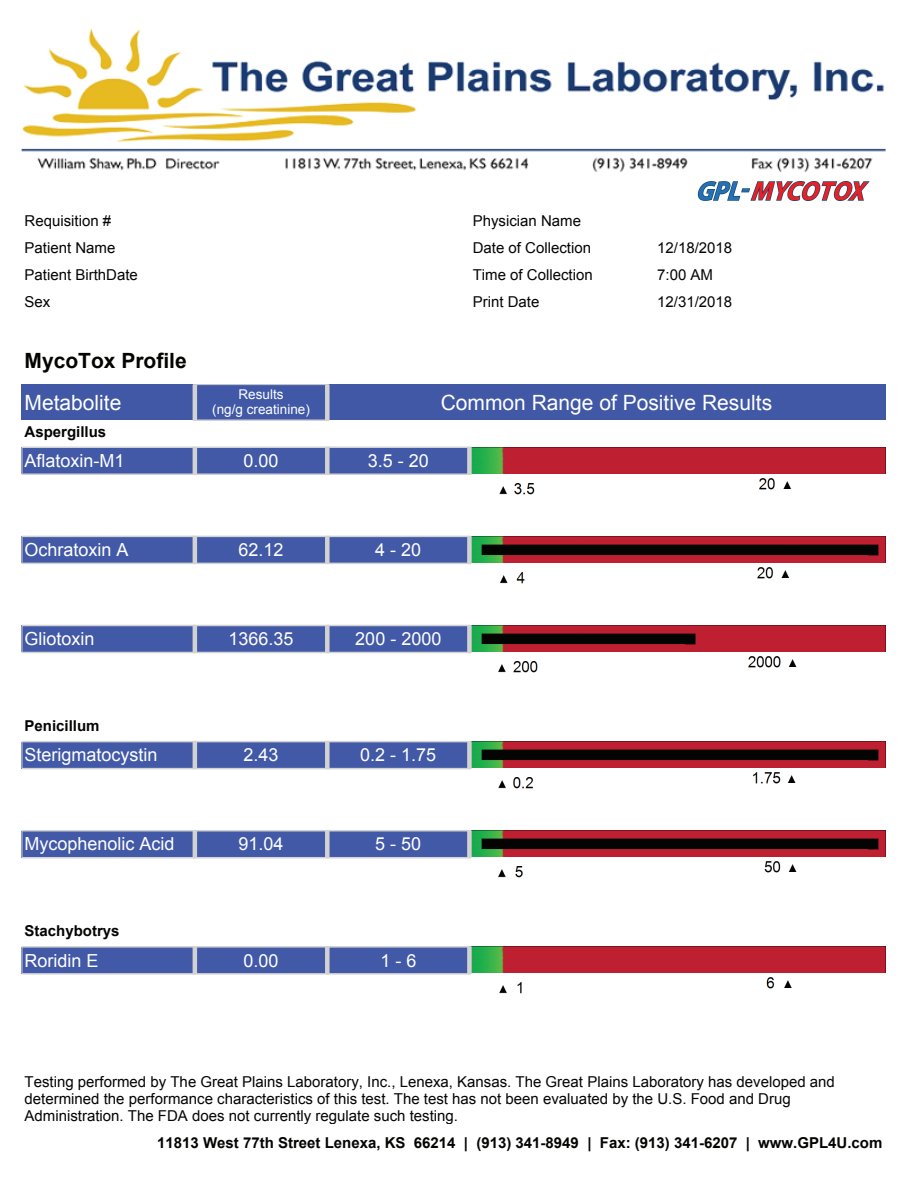
<style>
.page{position:relative;width:918px;height:1188px;background:#fff}
.page>*{position:absolute;margin:0;border:0;box-sizing:border-box;transform-origin:0 0}
.t1{font:21px "Arial";color:#fff}
.t2{font:700 21px "Arial";color:#040503}
.t3{font:18px "Arial";color:#fff}
.t4{font:15px/16.8px "Arial";color:#040503}
.t5{font:700 15px "Arial";color:#040503}
.t6{font:13.5px/15px "Arial";color:#fff;text-align:center}
</style>
<div class="page">
<div style="left:22px;top:384px;width:173px;height:36px;background:#4158a7"></div>
<div style="left:195px;top:384px;width:132px;height:36px;background:#4158a7"></div>
<div style="left:327px;top:384px;width:559px;height:36px;background:#4158a7"></div>
<div style="left:22px;top:447px;width:173px;height:27px;background:#4259a7"></div>
<div style="left:195px;top:447px;width:132px;height:27px;background:#4259a7"></div>
<div style="left:327px;top:447px;width:142px;height:27px;background:#4259a7"></div>
<img style="left:472px;top:447px;width:414px;height:27px">
<div style="left:22px;top:536px;width:173px;height:27px;background:#4259a7"></div>
<div style="left:195px;top:536px;width:132px;height:27px;background:#4259a7"></div>
<div style="left:327px;top:536px;width:142px;height:27px;background:#4259a7"></div>
<img style="left:472px;top:536px;width:414px;height:27px">
<div style="left:22px;top:625px;width:173px;height:27px;background:#4259a7"></div>
<div style="left:195px;top:625px;width:132px;height:27px;background:#4259a7"></div>
<div style="left:327px;top:625px;width:142px;height:27px;background:#4259a7"></div>
<img style="left:472px;top:625px;width:414px;height:27px">
<div style="left:22px;top:742px;width:173px;height:27px;background:#4259a7"></div>
<div style="left:195px;top:742px;width:132px;height:27px;background:#4259a7"></div>
<div style="left:327px;top:742px;width:142px;height:27px;background:#4259a7"></div>
<img style="left:472px;top:742px;width:414px;height:26px">
<div style="left:22px;top:831px;width:173px;height:27px;background:#4259a7"></div>
<div style="left:195px;top:831px;width:132px;height:27px;background:#4259a7"></div>
<div style="left:327px;top:831px;width:142px;height:27px;background:#4259a7"></div>
<img style="left:472px;top:831px;width:414px;height:26px">
<div style="left:22px;top:947px;width:173px;height:27px;background:#4259a7"></div>
<div style="left:195px;top:947px;width:132px;height:27px;background:#4259a7"></div>
<div style="left:327px;top:947px;width:142px;height:27px;background:#4259a7"></div>
<img style="left:472px;top:947px;width:414px;height:26px">
<hr style="left:193px;top:384px;width:136px;height:1px;background:#d3d2d2">
<hr style="left:193px;top:385px;width:4px;height:35px;background:#d3d2d2">
<hr style="left:193px;top:420px;width:136px;height:1px;background:#d3d2d2">
<div style="left:325px;top:385px;width:5px;height:35px;background:#d3d2d2"></div>
<hr style="left:22px;top:447px;width:173px;height:1px;background:#d3d2d2">
<svg style="left:22px;top:448px;width:1px;height:26px"></svg>
<hr style="left:22px;top:474px;width:173px;height:1px;background:#d3d2d2">
<hr style="left:193px;top:447px;width:136px;height:1px;background:#d3d2d2">
<hr style="left:193px;top:447px;width:4px;height:27px;background:#d3d2d2">
<hr style="left:193px;top:474px;width:136px;height:1px;background:#d3d2d2">
<div style="left:325px;top:447px;width:5px;height:27px;background:#d3d2d2"></div>
<hr style="left:327px;top:447px;width:144px;height:1px;background:#d3d2d2">
<hr style="left:327px;top:474px;width:144px;height:1px;background:#d3d2d2">
<div style="left:467px;top:447px;width:5px;height:27px;background:#d3d2d2"></div>
<hr style="left:22px;top:536px;width:173px;height:1px;background:#d3d2d2">
<svg style="left:22px;top:537px;width:1px;height:26px"></svg>
<hr style="left:22px;top:563px;width:173px;height:1px;background:#d3d2d2">
<hr style="left:193px;top:536px;width:136px;height:1px;background:#d3d2d2">
<hr style="left:193px;top:536px;width:4px;height:28px;background:#d3d2d2">
<hr style="left:193px;top:563px;width:136px;height:1px;background:#d3d2d2">
<div style="left:325px;top:536px;width:5px;height:28px;background:#d3d2d2"></div>
<hr style="left:327px;top:536px;width:144px;height:1px;background:#d3d2d2">
<hr style="left:327px;top:563px;width:144px;height:1px;background:#d3d2d2">
<div style="left:467px;top:536px;width:5px;height:28px;background:#d3d2d2"></div>
<hr style="left:22px;top:625px;width:173px;height:1px;background:#d3d2d2">
<svg style="left:22px;top:626px;width:1px;height:26px"></svg>
<hr style="left:22px;top:652px;width:173px;height:1px;background:#d3d2d2">
<hr style="left:193px;top:625px;width:136px;height:1px;background:#d3d2d2">
<hr style="left:193px;top:625px;width:4px;height:28px;background:#d3d2d2">
<hr style="left:193px;top:652px;width:136px;height:1px;background:#d3d2d2">
<div style="left:325px;top:625px;width:5px;height:28px;background:#d3d2d2"></div>
<hr style="left:327px;top:625px;width:144px;height:1px;background:#d3d2d2">
<hr style="left:327px;top:652px;width:144px;height:1px;background:#d3d2d2">
<div style="left:467px;top:625px;width:5px;height:28px;background:#d3d2d2"></div>
<hr style="left:22px;top:741px;width:173px;height:1px;background:#d3d2d2">
<svg style="left:22px;top:742px;width:1px;height:26px"></svg>
<hr style="left:22px;top:768px;width:173px;height:1px;background:#d3d2d2">
<hr style="left:193px;top:741px;width:136px;height:1px;background:#d3d2d2">
<hr style="left:193px;top:741px;width:4px;height:28px;background:#d3d2d2">
<hr style="left:193px;top:768px;width:136px;height:1px;background:#d3d2d2">
<div style="left:325px;top:741px;width:5px;height:28px;background:#d3d2d2"></div>
<hr style="left:327px;top:741px;width:144px;height:1px;background:#d3d2d2">
<hr style="left:327px;top:768px;width:144px;height:1px;background:#d3d2d2">
<div style="left:467px;top:741px;width:5px;height:28px;background:#d3d2d2"></div>
<hr style="left:22px;top:830px;width:173px;height:1px;background:#d3d2d2">
<svg style="left:22px;top:831px;width:1px;height:26px"></svg>
<hr style="left:22px;top:857px;width:173px;height:1px;background:#d3d2d2">
<hr style="left:193px;top:830px;width:136px;height:1px;background:#d3d2d2">
<hr style="left:193px;top:831px;width:4px;height:27px;background:#d3d2d2">
<hr style="left:193px;top:857px;width:136px;height:1px;background:#d3d2d2">
<div style="left:325px;top:831px;width:5px;height:27px;background:#d3d2d2"></div>
<hr style="left:327px;top:830px;width:144px;height:1px;background:#d3d2d2">
<hr style="left:327px;top:857px;width:144px;height:1px;background:#d3d2d2">
<div style="left:467px;top:831px;width:5px;height:27px;background:#d3d2d2"></div>
<hr style="left:22px;top:946px;width:173px;height:2px;background:#d3d2d2">
<svg style="left:22px;top:947px;width:1px;height:26px"></svg>
<hr style="left:22px;top:973px;width:173px;height:2px;background:#d3d2d2">
<hr style="left:193px;top:946px;width:136px;height:2px;background:#d3d2d2">
<hr style="left:193px;top:947px;width:4px;height:27px;background:#d3d2d2">
<hr style="left:193px;top:973px;width:136px;height:2px;background:#d3d2d2">
<div style="left:325px;top:947px;width:5px;height:27px;background:#d3d2d2"></div>
<hr style="left:327px;top:946px;width:144px;height:2px;background:#d3d2d2">
<hr style="left:327px;top:973px;width:144px;height:2px;background:#d3d2d2">
<div style="left:467px;top:947px;width:5px;height:27px;background:#d3d2d2"></div>
<img style="left:22px;top:28px;width:864px;height:144px">
<img style="left:697px;top:181px;width:173px;height:20px">
<p class="t4" style="left:25px;top:212px;width:88px">Requisition #</p>
<p class="t4" style="left:473px;top:212px;width:110px">Physician Name</p>
<p class="t4" style="left:25px;top:239px;width:92px">Patient Name</p>
<p class="t4" style="left:473px;top:239px;width:120px">Date of Collection</p>
<p class="t4" style="left:657px;top:239px;width:77px">12/18/2018</p>
<p class="t4" style="left:25px;top:266px;width:115px">Patient BirthDate</p>
<p class="t4" style="left:473px;top:266px;width:122px">Time of Collection</p>
<p class="t4" style="left:657px;top:266px;width:57px">7:00 AM</p>
<p class="t4" style="left:25px;top:293px;width:27px">Sex</p>
<p class="t4" style="left:473px;top:293px;width:68px">Print Date</p>
<p class="t4" style="left:657px;top:293px;width:77px">12/31/2018</p>
<h1 class="t2" style="left:25px;top:346px;width:164px">MycoTox Profile</h1>
<h1 class="t1" style="left:25px;top:388px;width:98px">Metabolite</h1>
<p class="t6" style="left:212px;top:387px;width:99px">Results<br>(ng/g creatinine)</p>
<h1 class="t1" style="left:441px;top:388px;width:333px">Common Range of Positive Results</h1>
<p class="t5" style="left:25px;top:422px;width:83px">Aspergillus</p>
<p class="t3" style="left:25px;top:449px;width:102px">Aflatoxin-M1</p>
<p class="t3" style="left:244px;top:449px;width:37px">0.00</p>
<p class="t3" style="left:368px;top:449px;width:63px">3.5 - 20</p>
<p class="t3" style="left:25px;top:538px;width:106px">Ochratoxin A</p>
<p class="t3" style="left:239px;top:538px;width:47px">62.12</p>
<p class="t3" style="left:375px;top:538px;width:48px">4 - 20</p>
<p class="t3" style="left:25px;top:627px;width:72px">Gliotoxin</p>
<p class="t3" style="left:229px;top:627px;width:67px">1366.35</p>
<p class="t3" style="left:355px;top:627px;width:88px">200 - 2000</p>
<p class="t5" style="left:25px;top:716px;width:77px">Penicillum</p>
<p class="t3" style="left:25px;top:743px;width:135px">Sterigmatocystin</p>
<p class="t3" style="left:244px;top:743px;width:37px">2.43</p>
<p class="t3" style="left:360px;top:743px;width:78px">0.2 - 1.75</p>
<p class="t3" style="left:25px;top:832px;width:152px">Mycophenolic Acid</p>
<p class="t3" style="left:239px;top:832px;width:47px">91.04</p>
<p class="t3" style="left:375px;top:832px;width:48px">5 - 50</p>
<p class="t5" style="left:25px;top:921px;width:97px">Stachybotrys</p>
<p class="t3" style="left:25px;top:949px;width:76px">Roridin E</p>
<p class="t3" style="left:244px;top:949px;width:37px">0.00</p>
<p class="t3" style="left:380px;top:949px;width:38px">1 - 6</p>
<p class="t4" style="left:25px;top:1074px;width:812px">Testing performed by The Great Plains Laboratory, Inc., Lenexa, Kansas. The Great Plains Laboratory has developed and determined the performance characteristics of this test. The test has not been evaluated by the U.S. Food and Drug<br>Administration. The FDA does not currently regulate such testing.</p>
<p class="t5" style="left:157px;top:1133px;width:727px">11813 West 77th Street Lenexa, KS 66214 | (913) 341-8949 | Fax: (913) 341-6207 | www.GPL4U.com</p>
</div>
